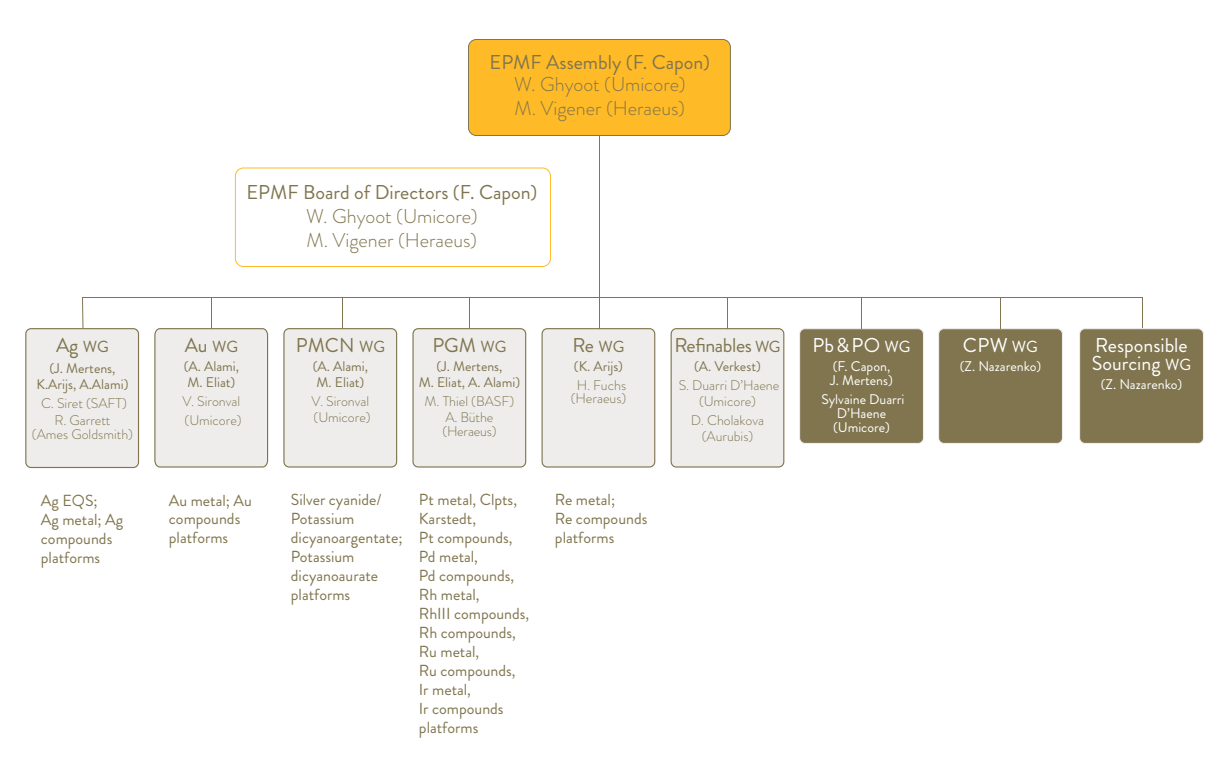
<style>
.page{position:relative;width:1222px;height:772px;background:#fff}
.page>*{position:absolute;margin:0;border:0;box-sizing:border-box;transform-origin:0 0}
.t1{font:20px "Brandon Grotesque";color:#80754e}
.t2{font:300 20px/24px "Brandon Grotesque";color:#80754e}
.t3{font:20px/18px "Brandon Grotesque";color:#fff}
.t4{font:20px "Brandon Grotesque";letter-spacing:-.02em;color:#80754e}
.t5{font:16px/19px "Brandon Grotesque";color:#80754e}
.t6{font:300 14px/16px "Brandon Grotesque";color:#80754e;text-align:center}
.t7{font:14px/16px "Brandon Grotesque";color:#80754e;text-align:center}
.t8{font:14px/14px "Brandon Grotesque";color:#fff}
.s1{font-size:16px}
</style>
<div class="page">
<div style="left:26px;top:329px;width:113px;height:139px;background:#eeedec;border-radius:5px"></div>
<div style="left:25px;top:328px;width:114px;height:140px;border:1px solid #80754e;border-radius:5px"></div>
<hr style="left:599px;top:96px;width:1px;height:201px;background:#80754e">
<div style="left:469px;top:40px;width:261px;height:96px;background:#ffba27;border-radius:8px"></div>
<div style="left:468px;top:39px;width:263px;height:97px;border:1px solid #80754e;border-radius:8px"></div>
<div style="left:235px;top:168px;width:316px;height:99px;border:1px solid #ffba27;border-radius:8px"></div>
<svg style="left:81px;top:297px;width:1062px;height:171px"></svg>
<div style="left:284px;top:329px;width:113px;height:138px;background:#eeedec;border-radius:5px"></div>
<div style="left:283px;top:328px;width:114px;height:140px;border:1px solid #80754e;border-radius:5px"></div>
<div style="left:413px;top:329px;width:113px;height:138px;background:#eeedec;border-radius:5px"></div>
<div style="left:412px;top:328px;width:114px;height:140px;border:1px solid #80754e;border-radius:5px"></div>
<div style="left:542px;top:329px;width:113px;height:138px;background:#eeedec;border-radius:5px"></div>
<div style="left:542px;top:328px;width:113px;height:140px;border:1px solid #80754e;border-radius:5px"></div>
<div style="left:671px;top:329px;width:113px;height:138px;background:#eeedec;border-radius:5px"></div>
<div style="left:671px;top:328px;width:113px;height:140px;border:1px solid #80754e;border-radius:5px"></div>
<div style="left:800px;top:329px;width:123px;height:114px;background:#80754e;border-radius:5px"></div>
<div style="left:799px;top:328px;width:125px;height:116px;border:1px solid #eeedec;border-radius:5px"></div>
<div style="left:939px;top:329px;width:123px;height:114px;background:#80754e;border-radius:5px"></div>
<div style="left:938px;top:328px;width:125px;height:116px;border:1px solid #eeedec;border-radius:5px"></div>
<div style="left:1080px;top:329px;width:123px;height:114px;background:#80754e;border-radius:5px"></div>
<div style="left:1079px;top:328px;width:125px;height:116px;border:1px solid #eeedec;border-radius:5px"></div>
<hr style="left:211px;top:298px;width:1px;height:31px;background:#80754e">
<hr style="left:342px;top:298px;width:1px;height:31px;background:#80754e">
<hr style="left:469px;top:298px;width:1px;height:31px;background:#80754e">
<hr style="left:599px;top:298px;width:1px;height:31px;background:#80754e">
<hr style="left:727px;top:298px;width:1px;height:31px;background:#80754e">
<hr style="left:861px;top:298px;width:1px;height:31px;background:#80754e">
<hr style="left:1000px;top:298px;width:1px;height:31px;background:#80754e">
<p class="t1" style="left:490px;top:48px;width:222px">EPMF Assembly (F. Capon)</p>
<p class="t2" style="left:514px;top:72px;width:173px">W. Ghyoot (Umicore)<br>M. Vigener (Heraeus)</p>
<p class="t1" style="left:246px;top:178px;width:292px">EPMF Board of Directors (F. Capon)</p>
<p class="t2" style="left:306px;top:204px;width:173px">W. Ghyoot (Umicore)<br>M. Vigener (Heraeus)</p>
<p class="t1" style="left:56px;top:331px;width:54px">Ag <span class="s1">WG</span></p>
<p class="t7" style="left:36px;top:360px;width:94px">(J. Mertens,<br>K.Arijs, A.Alami)</p>
<p class="t6" style="left:41px;top:395px;width:88px;line-height:17px">C. Siret (SAFT)<br>R. Garrett</p>
<p class="t6" style="left:32px;top:426px;width:103px">(Ames Goldsmith)</p>
<p class="t1" style="left:185px;top:331px;width:55px">Au <span class="s1">WG</span></p>
<p class="t7" style="left:184px;top:358px;width:57px;text-align:left">(A. Alami,<br>M. Eliat)</p>
<p class="t6" style="left:183px;top:392px;width:60px;line-height:19px;text-align:left">V. Sironval (Umicore)</p>
<p class="t1" style="left:296px;top:331px;width:91px">PMCN <span class="s1">WG</span></p>
<p class="t7" style="left:313px;top:358px;width:57px;text-align:left">(A. Alami,<br>M. Eliat)</p>
<p class="t6" style="left:312px;top:393px;width:60px;text-align:left">V. Sironval (Umicore)</p>
<p class="t1" style="left:432px;top:331px;width:76px">PGM <span class="s1">WG</span></p>
<p class="t7" style="left:419px;top:358px;width:103px">(J. Mertens,<br>M. Eliat, A. Alami)</p>
<p class="t6" style="left:425px;top:393px;width:91px">M. Thiel (BASF)<br>A. Büthe</p>
<p class="t6" style="left:442px;top:423px;width:56px">(Heraeus)</p>
<p class="t1" style="left:572px;top:331px;width:54px">Re <span class="s1">WG</span></p>
<p class="t7" style="left:574px;top:358px;width:51px">(K. Arijs)</p>
<p class="t6" style="left:571px;top:379px;width:57px;line-height:13px">H. Fuchs (Heraeus)</p>
<p class="t5" style="left:41px;top:491px;width:84px">Ag EQS;<br>Ag metal; Ag compounds platforms</p>
<p class="t5" style="left:169px;top:491px;width:84px">Au metal; Au compounds platforms</p>
<p class="t5" style="left:291px;top:491px;width:113px">Silver cyanide/<br>Potassium dicyanoargentate;<br>Potassium dicyanoaurate platforms</p>
<p class="t5" style="left:419px;top:491px;width:112px">Pt metal, Clpts,<br>Karstedt,<br>Pt compounds,<br>Pd metal,<br>Pd compounds,<br>Rh metal,<br>RhIII compounds,<br>Rh compounds,<br>Ru metal,<br>Ru compounds,<br>Ir metal,<br>Ir compounds platforms</p>
<p class="t5" style="left:555px;top:491px;width:94px">Re metal;<br>Re compounds platforms</p>
<p class="t4" style="left:674px;top:331px;width:108px">Refinables <span class="s1">WG</span></p>
<p class="t7" style="left:694px;top:358px;width:68px">(A. Verkest)</p>
<p class="t6" style="left:679px;top:377px;width:102px">S. Duarri D’Haene (Umicore)</p>
<p class="t6" style="left:691px;top:412px;width:75px">D. Cholakova (Aurubis)</p>
<p class="t3" style="left:813px;top:336px;width:99px">Pb&amp;PO <span class="s1">WG</span></p>
<p class="t8" style="left:830px;top:359px;width:64px">(F. Capon,<br>J. Mertens)</p>
<p class="t8" style="left:821px;top:392px;width:85px;text-align:center">Sylvaine Duarri<br>D’Haene (Umicore)</p>
<p class="t3" style="left:963px;top:336px;width:77px">CPW <span class="s1">WG</span></p>
<p class="t8" style="left:960px;top:359px;width:83px">(Z. Nazarenko)</p>
<p class="t3" style="left:1092px;top:336px;width:101px">Responsible<br>Sourcing <span class="s1">WG</span></p>
<p class="t8" style="left:1101px;top:377px;width:83px">(Z. Nazarenko)</p>
</div>
